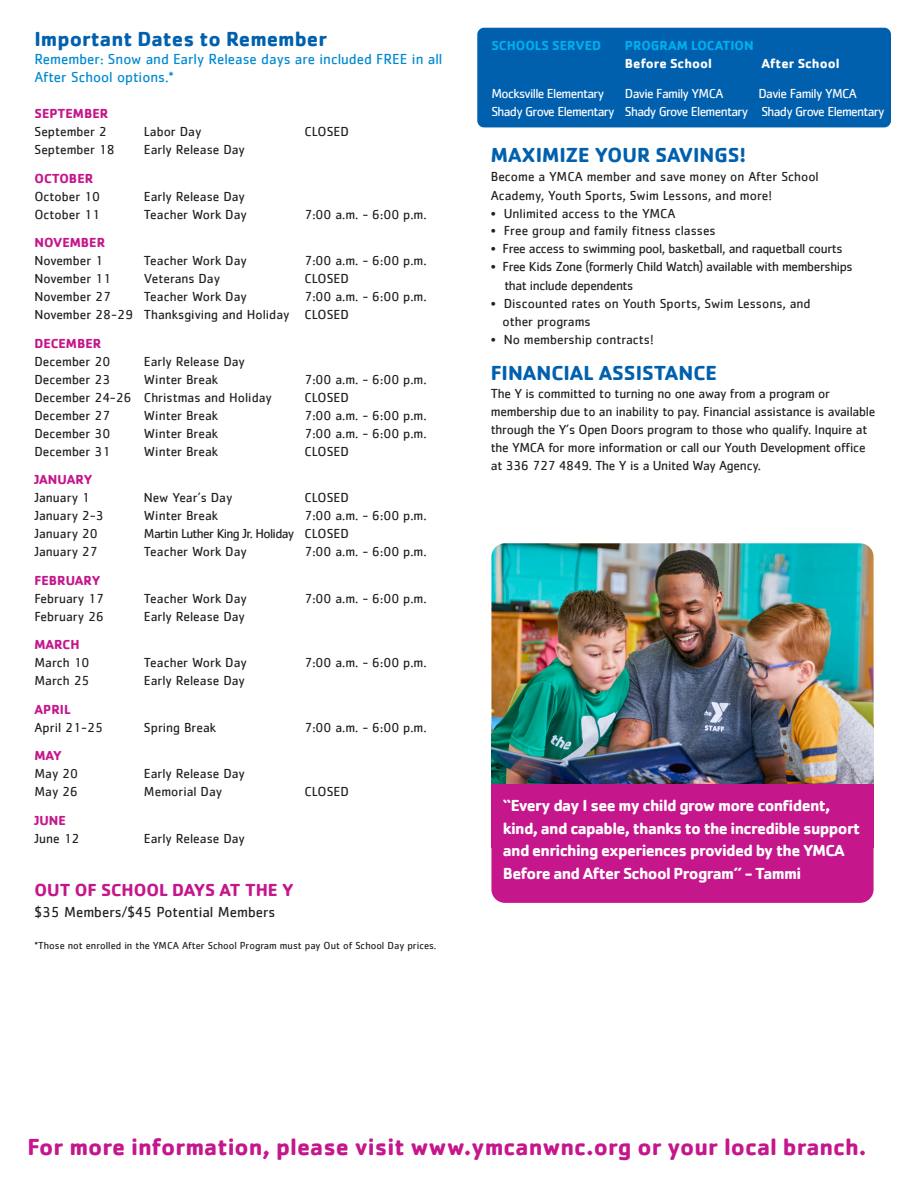
<style>
.page{position:relative;width:918px;height:1188px;background:#fff}
.page>*{position:absolute;margin:0;border:0;box-sizing:border-box;transform-origin:0 0}
.t1{font:700 24px "Cachet";color:#c5168c}
.t2{font:700 21px "Cachet";color:#0160ae}
.t3{font:700 18px "Cachet";color:#c5168c}
.t4{font:700 16.5px/22.5px "Cachet";letter-spacing:-.04em;color:#fff}
.t5{font:15px/18px "Cachet";color:#0089cf}
.t6{font:15px "Cachet";color:#231f20}
.t7{font:13.5px/18.8px "Cachet";color:#231f20}
.t8{font:13.5px/18px "Cachet";letter-spacing:-.02em;color:#231f20}
.t9{font:13.5px/18px "Cachet";letter-spacing:-.03em;color:#231f20}
.t10{font:13.5px "Cachet";letter-spacing:-.05em;color:#fff}
.t11{font:700 13.5px "Cachet";color:#c5168c}
.t12{font:13.5px "Cachet";letter-spacing:-.05em;color:#231f20}
.t13{font:700 13.5px "Cachet";color:#00aeef}
.t14{font:700 13.5px "Cachet";color:#fff}
.t15{font:10.5px "Cachet";color:#231f20}
</style>
<div class="page">
<div style="left:491px;top:783px;width:383px;height:65px;background:#c5168c"></div>
<div style="left:491px;top:805px;width:383px;height:98px;background:#c5168c;border-radius:13px"></div>
<img style="left:491px;top:543px;width:383px;height:181px">
<img style="left:491px;top:724px;width:383px;height:59px">
<div style="left:477px;top:28px;width:414px;height:99px;background:#0160ae;border-radius:7px"></div>
<p class="t2" style="left:34px;top:25px;width:294px">Important Dates to Remember</p>
<p class="t5" style="left:34px;top:50px;width:409px">Remember: Snow and Early Release days are included FREE in all<br>After School options.*</p>
<p class="t11" style="left:34px;top:105px;width:75px">SEPTEMBER</p>
<p class="t7" style="left:34px;top:122px;width:74px">September 2</p>
<p class="t7" style="left:144px;top:122px;width:59px">Labor Day</p>
<p class="t7" style="left:304px;top:122px;width:46px">CLOSED</p>
<p class="t7" style="left:34px;top:140px;width:82px">September 18</p>
<p class="t7" style="left:144px;top:140px;width:102px">Early Release Day</p>
<p class="t11" style="left:34px;top:169px;width:60px">OCTOBER</p>
<p class="t7" style="left:34px;top:186px;width:67px">October 10</p>
<p class="t7" style="left:144px;top:186px;width:102px">Early Release Day</p>
<p class="t7" style="left:34px;top:204px;width:67px">October 11</p>
<p class="t7" style="left:144px;top:204px;width:104px">Teacher Work Day</p>
<p class="t7" style="left:304px;top:204px;width:124px">7:00 a.m. - 6:00 p.m.</p>
<p class="t11" style="left:34px;top:234px;width:72px">NOVEMBER</p>
<p class="t7" style="left:34px;top:251px;width:70px">November 1</p>
<p class="t7" style="left:144px;top:251px;width:104px">Teacher Work Day</p>
<p class="t7" style="left:304px;top:251px;width:124px">7:00 a.m. - 6:00 p.m.</p>
<p class="t7" style="left:34px;top:269px;width:78px">November 11</p>
<p class="t7" style="left:144px;top:269px;width:78px">Veterans Day</p>
<p class="t7" style="left:304px;top:269px;width:46px">CLOSED</p>
<p class="t7" style="left:34px;top:287px;width:78px">November 27</p>
<p class="t7" style="left:144px;top:287px;width:104px">Teacher Work Day</p>
<p class="t7" style="left:304px;top:287px;width:124px">7:00 a.m. - 6:00 p.m.</p>
<p class="t7" style="left:34px;top:305px;width:316px">November 28-29 Thanksgiving and Holiday CLOSED</p>
<p class="t11" style="left:34px;top:334px;width:68px">DECEMBER</p>
<p class="t7" style="left:34px;top:351px;width:77px">December 20</p>
<p class="t7" style="left:144px;top:351px;width:102px">Early Release Day</p>
<p class="t7" style="left:34px;top:369px;width:77px">December 23</p>
<p class="t7" style="left:144px;top:369px;width:76px">Winter Break</p>
<p class="t7" style="left:304px;top:369px;width:124px">7:00 a.m. - 6:00 p.m.</p>
<p class="t7" style="left:34px;top:387px;width:239px">December 24-26 Christmas and Holiday</p>
<p class="t7" style="left:304px;top:387px;width:46px">CLOSED</p>
<p class="t7" style="left:34px;top:405px;width:77px">December 27</p>
<p class="t7" style="left:144px;top:405px;width:76px">Winter Break</p>
<p class="t7" style="left:304px;top:405px;width:124px">7:00 a.m. - 6:00 p.m.</p>
<p class="t7" style="left:34px;top:423px;width:77px">December 30</p>
<p class="t7" style="left:144px;top:423px;width:76px">Winter Break</p>
<p class="t7" style="left:304px;top:423px;width:124px">7:00 a.m. - 6:00 p.m.</p>
<p class="t7" style="left:34px;top:441px;width:77px">December 31</p>
<p class="t7" style="left:144px;top:441px;width:76px">Winter Break</p>
<p class="t7" style="left:304px;top:441px;width:46px">CLOSED</p>
<p class="t11" style="left:34px;top:471px;width:59px">JANUARY</p>
<p class="t7" style="left:34px;top:488px;width:57px">January 1</p>
<p class="t7" style="left:144px;top:488px;width:90px">New Year’s Day</p>
<p class="t7" style="left:304px;top:488px;width:46px">CLOSED</p>
<p class="t7" style="left:34px;top:506px;width:71px">January 2-3</p>
<p class="t7" style="left:144px;top:506px;width:76px">Winter Break</p>
<p class="t7" style="left:304px;top:506px;width:124px">7:00 a.m. - 6:00 p.m.</p>
<p class="t7" style="left:34px;top:524px;width:65px">January 20</p>
<p class="t12" style="left:144px;top:526px;width:206px">Martin Luther King Jr. Holiday CLOSED</p>
<p class="t7" style="left:34px;top:542px;width:65px">January 27</p>
<p class="t7" style="left:144px;top:542px;width:104px">Teacher Work Day</p>
<p class="t7" style="left:304px;top:542px;width:124px">7:00 a.m. - 6:00 p.m.</p>
<p class="t11" style="left:34px;top:571px;width:68px">FEBRUARY</p>
<p class="t7" style="left:34px;top:588px;width:71px">February 17</p>
<p class="t7" style="left:144px;top:588px;width:104px">Teacher Work Day</p>
<p class="t7" style="left:304px;top:588px;width:124px">7:00 a.m. - 6:00 p.m.</p>
<p class="t7" style="left:34px;top:606px;width:71px">February 26</p>
<p class="t7" style="left:144px;top:606px;width:102px">Early Release Day</p>
<p class="t11" style="left:34px;top:636px;width:47px">MARCH</p>
<p class="t7" style="left:34px;top:653px;width:57px">March 10</p>
<p class="t7" style="left:144px;top:653px;width:104px">Teacher Work Day</p>
<p class="t7" style="left:304px;top:653px;width:124px">7:00 a.m. - 6:00 p.m.</p>
<p class="t7" style="left:34px;top:671px;width:57px">March 25</p>
<p class="t7" style="left:144px;top:671px;width:102px">Early Release Day</p>
<p class="t11" style="left:34px;top:700px;width:38px">APRIL</p>
<p class="t7" style="left:34px;top:717px;width:70px">April 21-25</p>
<p class="t7" style="left:144px;top:717px;width:74px">Spring Break</p>
<p class="t7" style="left:304px;top:717px;width:124px">7:00 a.m. - 6:00 p.m.</p>
<p class="t11" style="left:34px;top:747px;width:29px">MAY</p>
<p class="t7" style="left:34px;top:764px;width:45px">May 20</p>
<p class="t7" style="left:144px;top:764px;width:102px">Early Release Day</p>
<p class="t7" style="left:34px;top:782px;width:45px">May 26</p>
<p class="t7" style="left:144px;top:782px;width:80px">Memorial Day</p>
<p class="t7" style="left:304px;top:782px;width:46px">CLOSED</p>
<p class="t11" style="left:34px;top:811px;width:33px">JUNE</p>
<p class="t7" style="left:34px;top:828px;width:47px">June 12</p>
<p class="t7" style="left:144px;top:828px;width:102px">Early Release Day</p>
<p class="t3" style="left:34px;top:879px;width:261px">OUT OF SCHOOL DAYS AT THE Y</p>
<p class="t6" style="left:34px;top:904px;width:242px">$35 Members/$45 Potential Members</p>
<p class="t15" style="left:34px;top:939px;width:403px">*Those not enrolled in the YMCA After School Program must pay Out of School Day prices.</p>
<p class="t13" style="left:491px;top:37px;width:111px">SCHOOLS SERVED</p>
<p class="t13" style="left:625px;top:37px;width:130px">PROGRAM LOCATION</p>
<p class="t14" style="left:625px;top:55px;width:89px">Before School</p>
<p class="t14" style="left:761px;top:55px;width:80px">After School</p>
<p class="t10" style="left:758px;top:86px;width:100px">Davie Family YMCA</p>
<p class="t10" style="left:491px;top:104px;width:395px">Shady Grove Elementary Shady Grove Elementary Shady Grove Elementary</p>
<p class="t2" style="left:491px;top:141px;width:257px">MAXIMIZE YOUR SAVINGS!</p>
<p class="t7" style="left:491px;top:167px;width:329px">Become a YMCA member and save money on After School<br>Academy, Youth Sports, Swim Lessons, and more!</p>
<p class="t7" style="left:491px;top:203px;width:186px">• Unlimited access to the YMCA</p>
<p class="t7" style="left:491px;top:221px;width:226px">• Free group and family fitness classes</p>
<p class="t9" style="left:491px;top:240px;width:353px">• Free access to swimming pool, basketball, and raquetball courts</p>
<p class="t9" style="left:504px;top:258px;width:350px;text-indent:-14px">• Free Kids Zone (formerly Child Watch) available with memberships that include dependents</p>
<p class="t7" style="left:503px;top:294px;width:310px;line-height:18px;text-indent:-12px">• Discounted rates on Youth Sports, Swim Lessons, and other programs</p>
<p class="t7" style="left:491px;top:329px;width:164px">• No membership contracts!</p>
<p class="t2" style="left:491px;top:360px;width:228px">FINANCIAL ASSISTANCE</p>
<p class="t8" style="left:491px;top:384px;width:386px">The Y is committed to turning no one away from a program or membership due to an inability to pay. Financial assistance is available through the Y’s Open Doors program to those who qualify. Inquire at the YMCA for more information or call our Youth Development office at 336 727 4849. The Y is a United Way Agency.</p>
<p class="t4" style="left:503px;top:794px;width:359px">“Every day I see my child grow more confident, kind, and capable, thanks to the incredible support and enriching experiences provided by the YMCA Before and After School Program” - Tammi</p>
<p class="t1" style="left:28px;top:1132px;width:840px">For more information, please visit www.ymcanwnc.org or your local branch.</p>
</div>
